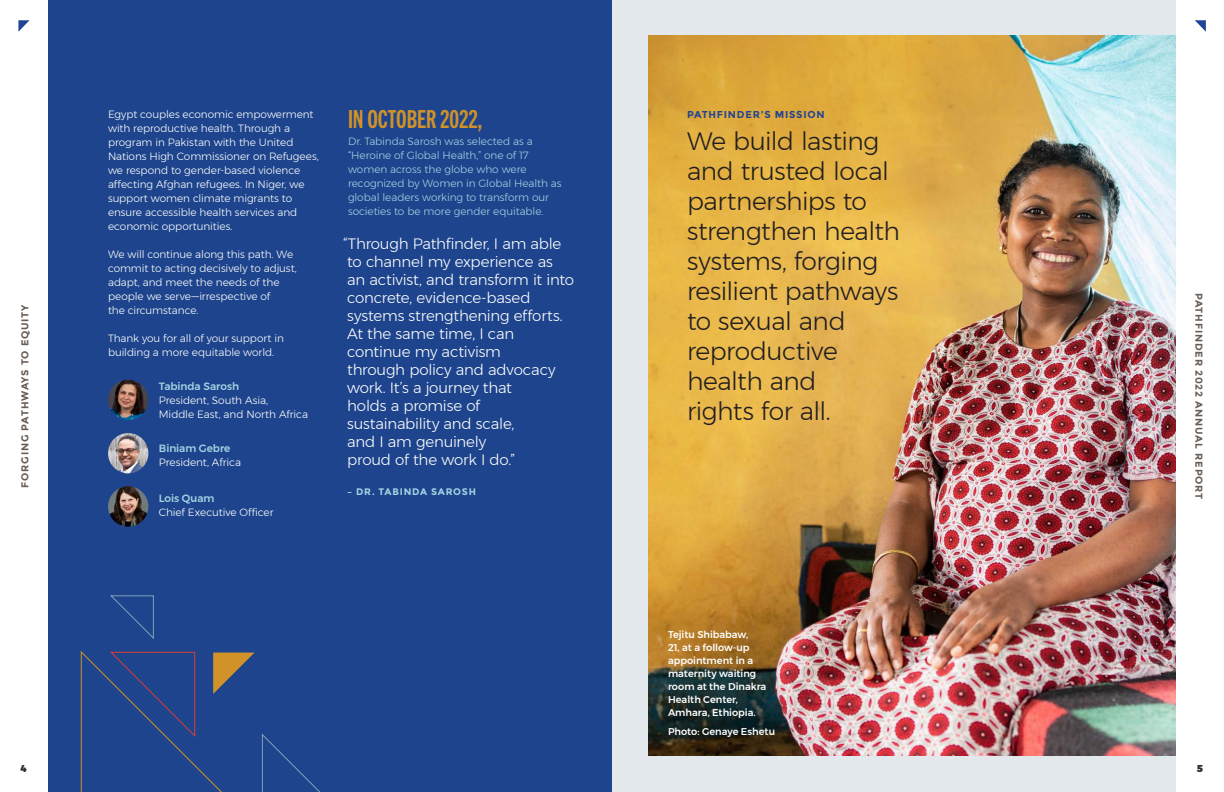
<style>
.page{position:relative;width:1224px;height:792px;background:#fff}
.page>*{position:absolute;margin:0;border:0;box-sizing:border-box;transform-origin:0 0}
.Header_25pt_-_blue{font:300 25px/30px "Montserrat";letter-spacing:-.02em;color:#231f20}
.Subhead_25pt_-_blue{font:25px "Trade Gothic Next LT Pro Bd Cm";letter-spacing:-.005em;color:#d09229}
.Callout_15pt_-_orang{font:300 15px/18px "Montserrat";letter-spacing:-.015em;color:#fff}
.Body_text_10_5pt{font:300 10.5px/14px "Montserrat";letter-spacing:-.005em;color:#fff}
.Body_text_10_5pt-2{font:300 10.5px/14px "Montserrat";letter-spacing:-.005em;color:#a5d4e3}
.Body_text_10_5pt-3{font:500 10.5px "Montserrat";letter-spacing:-.005em;color:#a5d4e3}
.t1{font:700 10px "Montserrat";letter-spacing:.075em;color:#695c53}
.Country_header_10pt{font:700 10px "Montserrat";letter-spacing:.08em;color:#204594}
.t2{font:900 10px "Montserrat";color:#312f30}
.Photo_caption_10pt{font:500 9.8px/13px "Montserrat";color:#fff}
.Country_header_10pt-2{font:700 9.5px "Montserrat";letter-spacing:.08em;color:#a5d4e3}
.s1{font-weight:500;color:#a5d4e3}
</style>
<div class="page">
<div style="left:45px;top:0;width:567px;height:792px;background:#1d448c"></div>
<div style="left:612px;top:0;width:567px;height:792px;background:#e2e8eb"></div>
<img style="left:108px;top:486px;width:40px;height:41px;border-radius:20px">
<img style="left:108px;top:433px;width:40px;height:40px;border-radius:20px">
<img style="left:108px;top:380px;width:40px;height:40px;border-radius:20px">
<svg style="left:262px;top:734px;width:58px;height:58px"></svg>
<svg style="left:80px;top:651px;width:175px;height:141px"></svg>
<svg style="left:110px;top:595px;width:44px;height:44px"></svg>
<img style="left:648px;top:36px;width:528px;height:719px">
<svg style="left:18px;top:20px;width:12px;height:12px"></svg>
<div style="left:1176px;top:0;width:48px;height:792px;background:#fff"></div>
<svg style="left:1195px;top:20px;width:11px;height:12px"></svg>
<p class="t1" style="left:19px;top:488px;width:185px;rotate:-90deg">FORGING PATHWAYS TO EQUITY</p>
<p class="Body_text_10_5pt" style="left:108px;top:107px;width:212px">Egypt couples economic empowerment with reproductive health. Through a program in Pakistan with the United Nations High Commissioner on Refugees, we respond to gender-based violence affecting Afghan refugees. In Niger, we support women climate migrants to ensure accessible health services and economic opportunities.</p>
<p class="Body_text_10_5pt" style="left:108px;top:247px;width:190px">We will continue along this path. We commit to acting decisively to adjust, adapt, and meet the needs of the people we serve—irrespective of<br>the circumstance.</p>
<p class="Body_text_10_5pt" style="left:108px;top:331px;width:177px">Thank you for all of your support in building a more equitable world.</p>
<p class="Body_text_10_5pt-3" style="left:159px;top:378px;width:82px">Tabinda Sarosh</p>
<p class="Body_text_10_5pt" style="left:159px;top:393px;width:151px">President, South Asia,<br>Middle East, and North Africa</p>
<p class="Body_text_10_5pt-3" style="left:159px;top:440px;width:73px">Biniam Gebre</p>
<p class="Body_text_10_5pt" style="left:159px;top:455px;width:84px">President, Africa</p>
<p class="Body_text_10_5pt" style="left:159px;top:491px;width:116px"><span class="s1">Lois Quam<br></span>Chief Executive Officer</p>
<p class="Subhead_25pt_-_blue" style="left:348px;top:103px;width:136px">IN OCTOBER 2022,</p>
<p class="Body_text_10_5pt-2" style="left:348px;top:134px;width:215px">Dr. Tabinda Sarosh was selected as a “Heroine of Global Health,” one of 17 women across the globe who were recognized by Women in Global Health as global leaders working to transform our societies to be more gender equitable.</p>
<p class="Callout_15pt_-_orang" style="left:343px;top:235px;width:232px">“Through Pathfinder, I am able to channel my experience as<br>an activist, and transform it into concrete, evidence-based systems strengthening efforts.<br>At the same time, I can continue my activism<br>through policy and advocacy work. It’s a journey that<br>holds a promise of<br>sustainability and scale,<br>and I am genuinely<br>proud of the work I do.”</p>
<p class="Country_header_10pt-2" style="left:347px;top:486px;width:130px">– DR. TABINDA SAROSH</p>
<p class="t2" style="left:21px;top:760px;width:8px">4</p>
<p class="Country_header_10pt" style="left:687px;top:108px;width:139px">PATHFINDER’S MISSION</p>
<p class="Header_25pt_-_blue" style="left:687px;top:125px;width:214px">We build lasting and trusted local partnerships to strengthen health systems, forging resilient pathways to sexual and reproductive health and<br>rights for all.</p>
<p class="Photo_caption_10pt" style="left:668px;top:628px;width:100px">Tejitu Shibabaw,<br>21, at a follow-up appointment in a maternity waiting room at the Dinakra<br>Health Center,<br>Amhara, Ethiopia.</p>
<p class="Photo_caption_10pt" style="left:668px;top:725px;width:109px">Photo: Genaye Eshetu</p>
<p class="t1" style="left:1205px;top:293px;width:208px;rotate:90deg">PATHFINDER 2022 ANNUAL REPORT</p>
<p class="t2" style="left:1197px;top:760px;width:8px">5</p>
</div>
